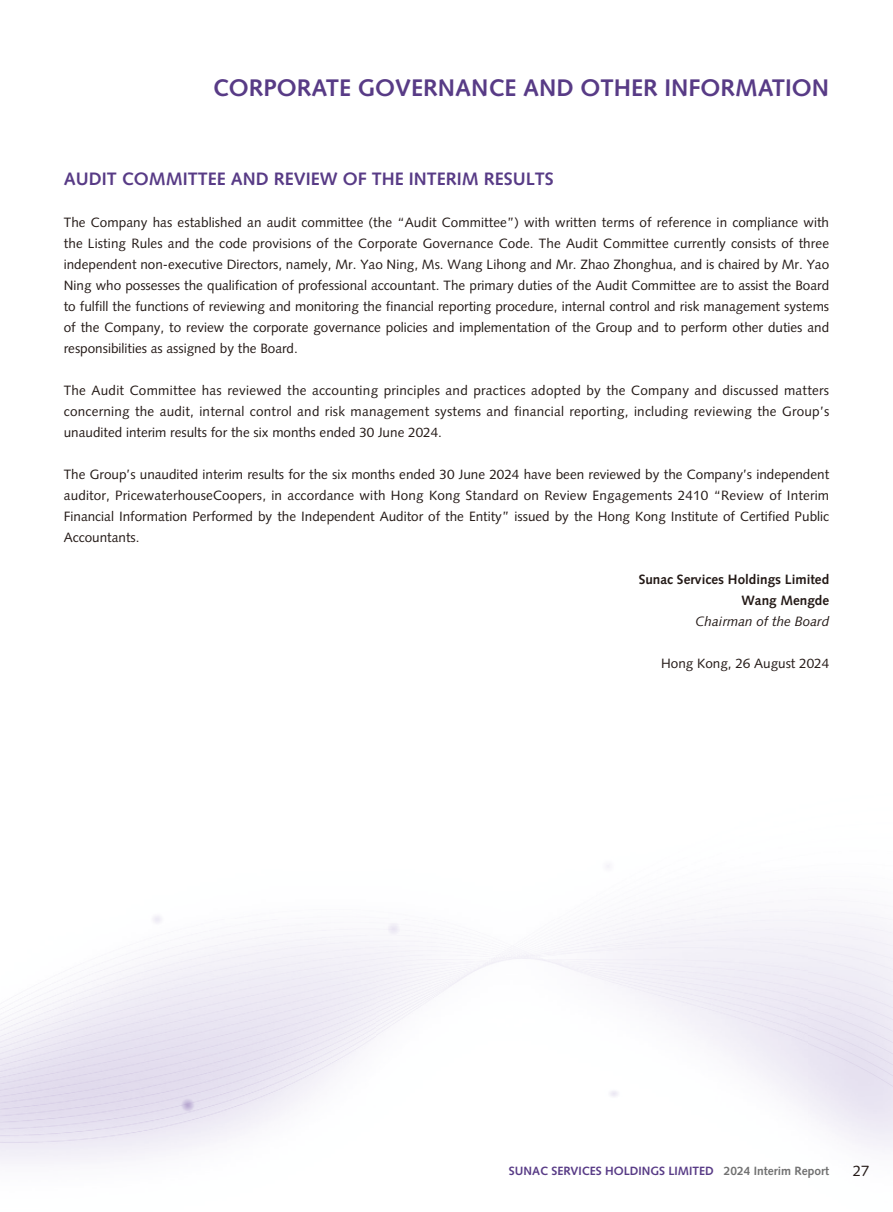
<style>
.page{position:relative;width:893px;height:1212px;background:#fff}
.page>*{position:absolute;margin:0;border:0;box-sizing:border-box;transform-origin:0 0}
.t1{font:700 24px "Syntax LT Std";color:#583b86}
.t2{font:700 18px "Syntax LT Std";color:#583b86}
.t3{font:15px "Syntax LT Std";color:#231916}
.t4{font:13.5px/21px "Syntax LT Std";color:#231916;text-align:justify}
.t5{font:700 13.5px/21px "Syntax LT Std";color:#231916;text-align:right}
.t6{font:italic 13.5px "Syntax LT Std";color:#231916}
.t7{font:700 12px "Syntax LT Std";color:#583b86}
.s1{color:#717171}
</style>
<div class="page">
<h1 class="t1" style="left:213px;top:76px;width:618px">CORPORATE GOVERNANCE AND OTHER INFORMATION</h1>
<h2 class="t2" style="left:64px;top:170px;width:492px">AUDIT COMMITTEE AND REVIEW OF THE INTERIM RESULTS</h2>
<p class="t4" style="left:64px;top:213px;width:767px">The Company has established an audit committee (the “Audit Committee”) with written terms of reference in compliance with the Listing Rules and the code provisions of the Corporate Governance Code. The Audit Committee currently consists of three independent non-executive Directors, namely, Mr. Yao Ning, Ms. Wang Lihong and Mr. Zhao Zhonghua, and is chaired by Mr. Yao Ning who possesses the qualification of professional accountant. The primary duties of the Audit Committee are to assist the Board to fulfill the functions of reviewing and monitoring the financial reporting procedure, internal control and risk management systems of the Company, to review the corporate governance policies and implementation of the Group and to perform other duties and responsibilities as assigned by the Board.</p>
<p class="t4" style="left:64px;top:381px;width:767px">The Audit Committee has reviewed the accounting principles and practices adopted by the Company and discussed matters concerning the audit, internal control and risk management systems and financial reporting, including reviewing the Group’s unaudited interim results for the six months ended 30 June 2024.</p>
<p class="t4" style="left:64px;top:465px;width:767px">The Group’s unaudited interim results for the six months ended 30 June 2024 have been reviewed by the Company’s independent auditor, PricewaterhouseCoopers, in accordance with Hong Kong Standard on Review Engagements 2410 “Review of Interim Financial Information Performed by the Independent Auditor of the Entity” issued by the Hong Kong Institute of Certified Public Accountants.</p>
<p class="t5" style="left:639px;top:570px;width:192px">Sunac Services Holdings Limited<br>Wang Mengde</p>
<p class="t6" style="left:696px;top:615px;width:135px">Chairman of the Board</p>
<p class="t4" style="left:661px;top:654px;width:170px">Hong Kong, 26 August 2024</p>
<p class="t7" style="left:509px;top:1165px;width:322px">SUNAC SERVICES HOLDINGS LIMITED <span class="s1">2024 Interim Report</span></p>
<p class="t3" style="left:853px;top:1163px;width:18px">27</p>
</div>
